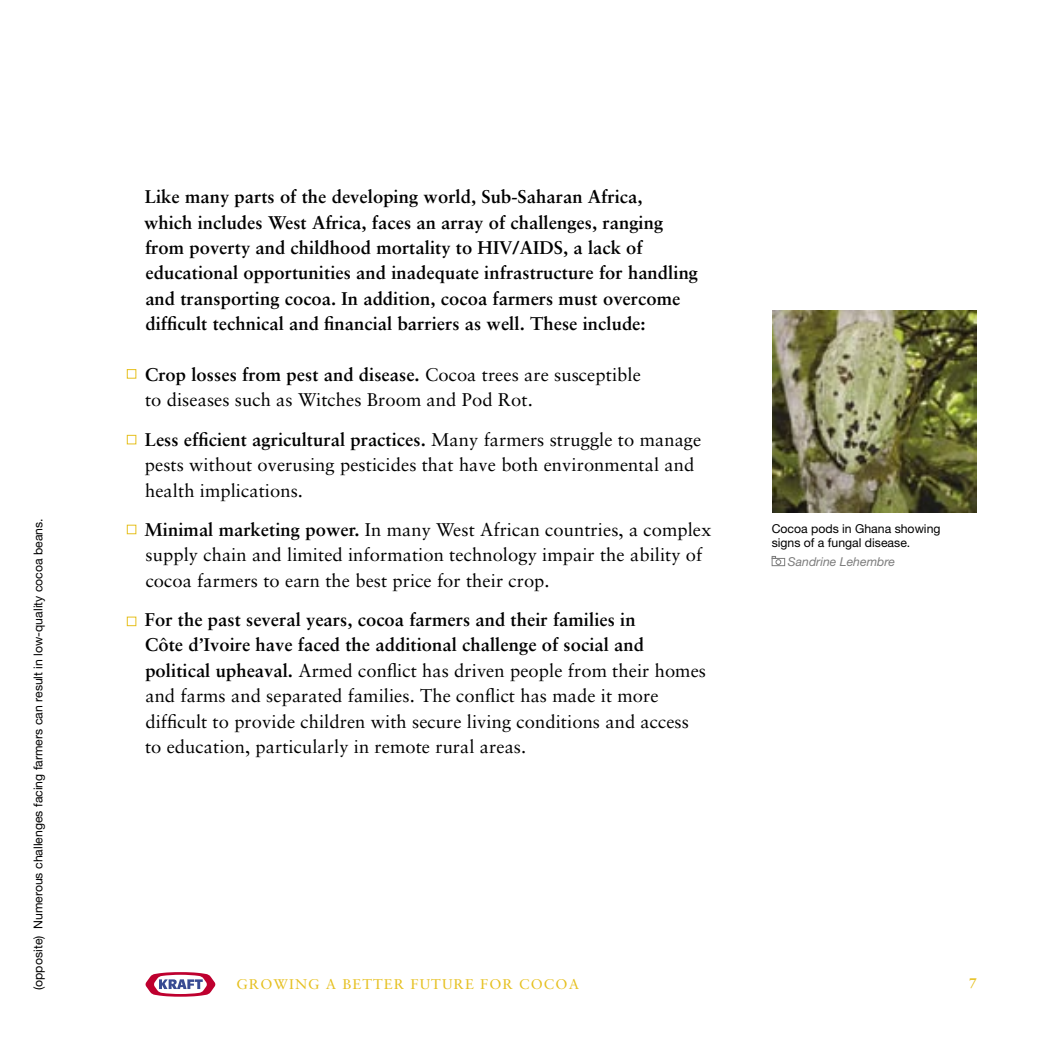
<style>
.page{position:relative;width:1040px;height:1040px;background:#fff}
.page>*{position:absolute;margin:0;border:0;box-sizing:border-box;transform-origin:0 0}
.t1{font:18.38px/25.4px "Sabon";letter-spacing:.005em;color:#000}
.t2{font:700 18.38px/25.4px "Sabon";letter-spacing:.005em;color:#000}
.t3{font:14px "Sabon";letter-spacing:.075em;color:#e6c01f;scale:1.04 1}
.t4{font:700 14px "Sabon";color:#e6c01f;scale:1.04 1}
.t5{font:12.25px/14px "Helvetica Neue";color:#000}
.t6{font:italic 12.25px "Helvetica Neue";color:#7c7c7c}
.s1{font-weight:700}
</style>
<div class="page">
<svg style="left:145px;top:972px;width:71px;height:25px"></svg>
<div style="left:127px;top:369px;width:9px;height:9px;border:1px solid #e6c01f"></div>
<div style="left:127px;top:435px;width:9px;height:9px;border:1px solid #e6c01f"></div>
<div style="left:127px;top:524px;width:9px;height:10px;border:1px solid #e6c01f"></div>
<div style="left:127px;top:616px;width:9px;height:10px;border:1px solid #e6c01f"></div>
<img style="left:772px;top:311px;width:204px;height:202px">
<div style="left:771px;top:558px;width:14px;height:8px;border:1px solid #7c7c7c"></div>
<svg style="left:771px;top:556px;width:10px;height:9px"></svg>
<p class="t5" style="left:31px;top:990px;width:473px;rotate:-90deg">(opposite) Numerous challenges facing farmers can result in low-quality cocoa beans.</p>
<p class="t2" style="left:144px;top:184px;width:555px">Like many parts of the developing world, Sub-Saharan Africa,<br>which includes West Africa, faces an array of challenges, ranging from poverty and childhood mortality to HIV/AIDS, a lack of educational opportunities and inadequate infrastructure for handling and transporting cocoa. In addition, cocoa farmers must overcome difficult technical and financial barriers as well. These include:</p>
<p class="t1" style="left:145px;top:362px;width:497px"><span class="s1">Crop losses from pest and disease.</span> Cocoa trees are susceptible to diseases such as Witches Broom and Pod Rot.</p>
<p class="t1" style="left:145px;top:426px;width:558px"><span class="s1">Less efficient agricultural practices.</span> Many farmers struggle to manage pests without overusing pesticides that have both environmental and health implications.</p>
<p class="t1" style="left:144px;top:516px;width:568px"><span class="s1">Minimal marketing power.</span> In many West African countries, a complex supply chain and limited information technology impair the ability of cocoa farmers to earn the best price for their crop.</p>
<p class="t1" style="left:145px;top:607px;width:563px"><span class="s1">For the past several years, cocoa farmers and their families in<br>Côte d’Ivoire have faced the additional challenge of social and political upheaval.</span> Armed conflict has driven people from their homes and farms and separated families. The conflict has made it more difficult to provide children with secure living conditions and access to education, particularly in remote rural areas.</p>
<p class="t5" style="left:771px;top:522px;width:170px">Cocoa pods in Ghana showing signs of a fungal disease.</p>
<p class="t6" style="left:788px;top:554px;width:109px">Sandrine Lehembre</p>
<p class="t3" style="left:236px;top:975px;width:331px">GROWING A BETTER FUTURE FOR COCOA</p>
<p class="t4" style="left:968px;top:974px;width:9px">7</p>
</div>
